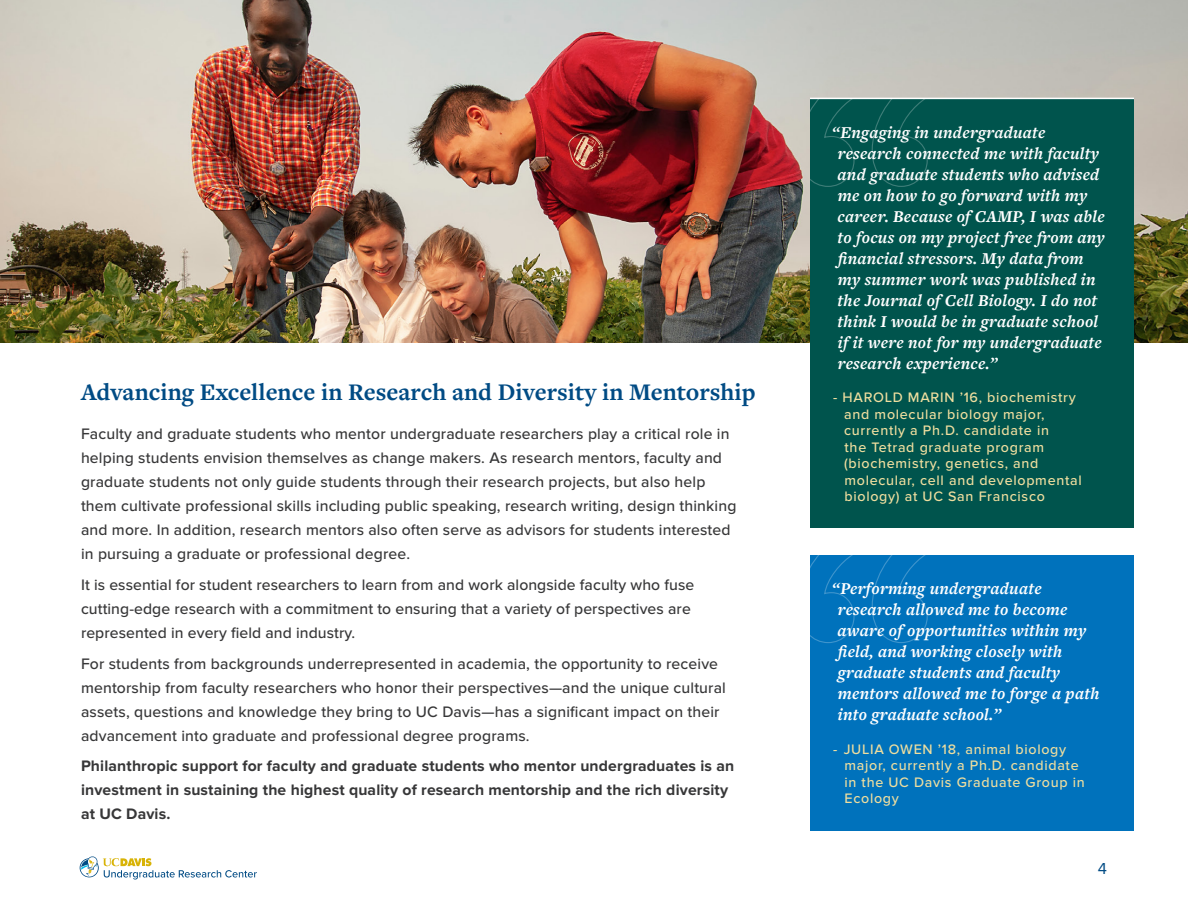
<style>
.page{position:relative;width:1188px;height:918px;background:#fff}
.page>*{position:absolute;margin:0;border:0;box-sizing:border-box;transform-origin:0 0}
.header1{font:700 24.75px "Freight Text Pro";color:#004b84}
.quote{font:italic 700 17.25px/21px "Freight Text Pro";letter-spacing:.015em;color:#fff}
.t1{font:16.5px "Proxima Nova";color:#004b84}
.text-body{font:500 15.75px/24px "Proxima Nova";letter-spacing:.01em;color:#373738}
.text-body-2{font:700 15.75px/24px "Proxima Nova";letter-spacing:.01em;color:#373738}
.quotes-attribute{font:500 14.25px/16.5px "Proxima Nova";letter-spacing:.05em;color:#efde9f}
</style>
<div class="page">
<img style="left:0;top:0;width:1188px;height:342px">
<div style="left:810px;top:99px;width:324px;height:429px;background:#00544d"></div>
<svg style="left:810px;top:99px;width:119px;height:88px"></svg>
<hr style="left:810px;top:98px;width:324px;height:1px;background:#fff">
<div style="left:810px;top:555px;width:324px;height:275px;background:#0072bc"></div>
<svg style="left:810px;top:555px;width:118px;height:88px"></svg>
<svg style="left:80px;top:856px;width:177px;height:24px"></svg>
<p class="header1" style="left:81px;top:375px;width:676px">Advancing Excellence in Research and Diversity in Mentorship</p>
<p class="text-body" style="left:81px;top:423px;width:657px">Faculty and graduate students who mentor undergraduate researchers play a critical role in helping students envision themselves as change makers. As research mentors, faculty and graduate students not only guide students through their research projects, but also help them cultivate professional skills including public speaking, research writing, design thinking and more. In addition, research mentors also often serve as advisors for students interested in pursuing a graduate or professional degree.</p>
<p class="text-body" style="left:81px;top:573px;width:615px">It is essential for student researchers to learn from and work alongside faculty who fuse cutting-edge research with a commitment to ensuring that a variety of perspectives are represented in every field and industry.</p>
<p class="text-body" style="left:81px;top:652px;width:646px">For students from backgrounds underrepresented in academia, the opportunity to receive mentorship from faculty researchers who honor their perspectives—and the unique cultural assets, questions and knowledge they bring to UC Davis—has a significant impact on their advancement into graduate and professional degree programs.</p>
<p class="text-body-2" style="left:81px;top:755px;width:655px">Philanthropic support for faculty and graduate students who mentor undergraduates is an investment in sustaining the highest quality of research mentorship and the rich diversity at UC Davis.</p>
<p class="quote" style="left:837px;top:121px;width:269px;text-indent:-5px">“Engaging in undergraduate research connected me with faculty and graduate students who advised me on how to go forward with my career. Because of CAMP, I was able to focus on my project free from any financial stressors. My data from my summer work was published in the Journal of Cell Biology. I do not think I would be in graduate school if it were not for my undergraduate research experience.”</p>
<p class="quotes-attribute" style="left:844px;top:390px;width:239px;text-indent:-11px">- HAROLD MARIN ’16, biochemistry and molecular biology major, currently a Ph.D. candidate in<br>the Tetrad graduate program (biochemistry, genetics, and molecular, cell and developmental biology) at UC San Francisco</p>
<p class="quote" style="left:838px;top:578px;width:263px;text-indent:-5px">“Performing undergraduate research allowed me to become aware of opportunities within my field, and working closely with graduate students and faculty mentors allowed me to forge a path into graduate school.”</p>
<p class="quotes-attribute" style="left:844px;top:741px;width:242px;text-indent:-11px">- JULIA OWEN ’18, animal biology major, currently a Ph.D. candidate in the UC Davis Graduate Group in<br>Ecology</p>
<p class="t1" style="left:1098px;top:859px;width:11px">4</p>
</div>
